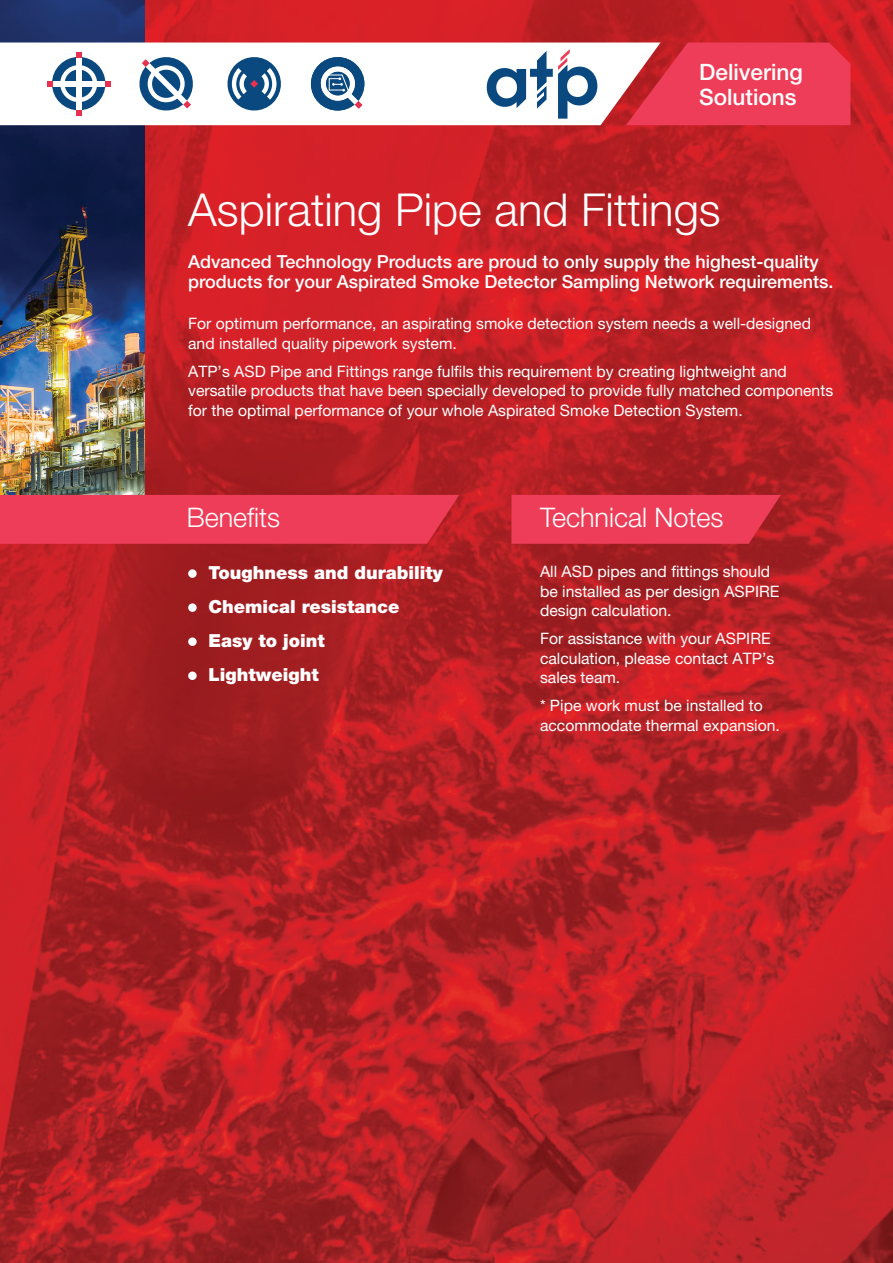
<style>
.page{position:relative;width:893px;height:1263px;background:#fff}
.page>*{position:absolute;margin:0;border:0;box-sizing:border-box;transform-origin:0 0}
.Page_Title{font:300 45.45px "Helvetica Neue LT Std";color:#fff}
.Special_Subheading{font:300 27px "Helvetica Neue LT Std";color:#fff}
.Page_Title-2{font:500 22.5px "Helvetica Neue LT Std";color:#fff}
.Body_text{font:500 18px/19.5px "Helvetica Neue LT Pro";color:#fff}
.Body_text-2{font:900 18px "Helvetica Neue LT Pro";color:#fff}
.Body_text-3{font:15.75px/19.5px "Helvetica Neue LT Pro";color:#fff}
</style>
<div class="page">
<img style="left:0;top:0;width:893px;height:1263px">
<img style="left:0;top:0;width:145px;height:495px">
<div style="left:660px;top:43px;width:190px;height:82px;background:#ee3d58"></div>
<svg style="left:0;top:43px;width:660px;height:82px"></svg>
<svg style="left:487px;top:49px;width:110px;height:70px"></svg>
<div style="left:52px;top:57px;width:53px;height:53px;background:#0a4980;border-radius:50%"></div>
<svg style="left:60px;top:65px;width:37px;height:37px"></svg>
<div style="left:76px;top:57px;width:6px;height:54px;background:#fff"></div>
<div style="left:52px;top:81px;width:54px;height:6px;background:#fff"></div>
<svg style="left:105px;top:81px;width:6px;height:6px"></svg>
<svg style="left:47px;top:81px;width:5px;height:5px"></svg>
<svg style="left:76px;top:52px;width:6px;height:5px"></svg>
<svg style="left:76px;top:110px;width:6px;height:6px"></svg>
<svg style="left:137px;top:54px;width:58px;height:59px"></svg>
<svg style="left:225px;top:54px;width:59px;height:59px"></svg>
<svg style="left:311px;top:57px;width:53px;height:54px"></svg>
<svg style="left:511px;top:495px;width:270px;height:49px;background:#e93b54"></svg>
<div style="left:0;top:495px;width:459px;height:49px;background:#ee3d58"></div>
<div style="left:188px;top:569px;width:9px;height:9px;background:#fff;border-radius:50%"></div>
<div style="left:188px;top:603px;width:9px;height:9px;background:#fff;border-radius:50%"></div>
<div style="left:188px;top:637px;width:9px;height:9px;background:#fff;border-radius:50%"></div>
<div style="left:188px;top:671px;width:9px;height:9px;background:#fff;border-radius:50%"></div>
<p class="Page_Title-2" style="left:699px;top:59px;width:105px">Delivering</p>
<p class="Page_Title-2" style="left:699px;top:84px;width:99px">Solutions</p>
<p class="Page_Title" style="left:188px;top:182px;width:534px">Aspirating Pipe and Fittings</p>
<p class="Body_text" style="left:188px;top:252px;width:647px">Advanced Technology Products are proud to only supply the highest-quality products for your Aspirated Smoke Detector Sampling Network requirements.</p>
<p class="Body_text-3" style="left:188px;top:314px;width:624px">For optimum performance, an aspirating smoke detection system needs a well-designed and installed quality pipework system.</p>
<p class="Body_text-3" style="left:188px;top:361px;width:647px">ATP’s ASD Pipe and Fittings range fulfils this requirement by creating lightweight and versatile products that have been specially developed to provide fully matched components for the optimal performance of your whole Aspirated Smoke Detection System.</p>
<p class="Special_Subheading" style="left:187px;top:501px;width:95px">Benefits</p>
<p class="Special_Subheading" style="left:540px;top:501px;width:185px">Technical Notes</p>
<p class="Body_text-2" style="left:208px;top:562px;width:236px">Toughness and durability</p>
<p class="Body_text-2" style="left:208px;top:596px;width:193px">Chemical resistance</p>
<p class="Body_text-2" style="left:208px;top:630px;width:118px">Easy to joint</p>
<p class="Body_text-2" style="left:208px;top:664px;width:112px">Lightweight</p>
<p class="Body_text-3" style="left:540px;top:562px;width:241px">All ASD pipes and fittings should be installed as per design ASPIRE design calculation.</p>
<p class="Body_text-3" style="left:540px;top:629px;width:236px">For assistance with your ASPIRE calculation, please contact ATP’s sales team.</p>
<p class="Body_text-3" style="left:540px;top:696px;width:241px">* Pipe work must be installed to accommodate thermal expansion.</p>
</div>
